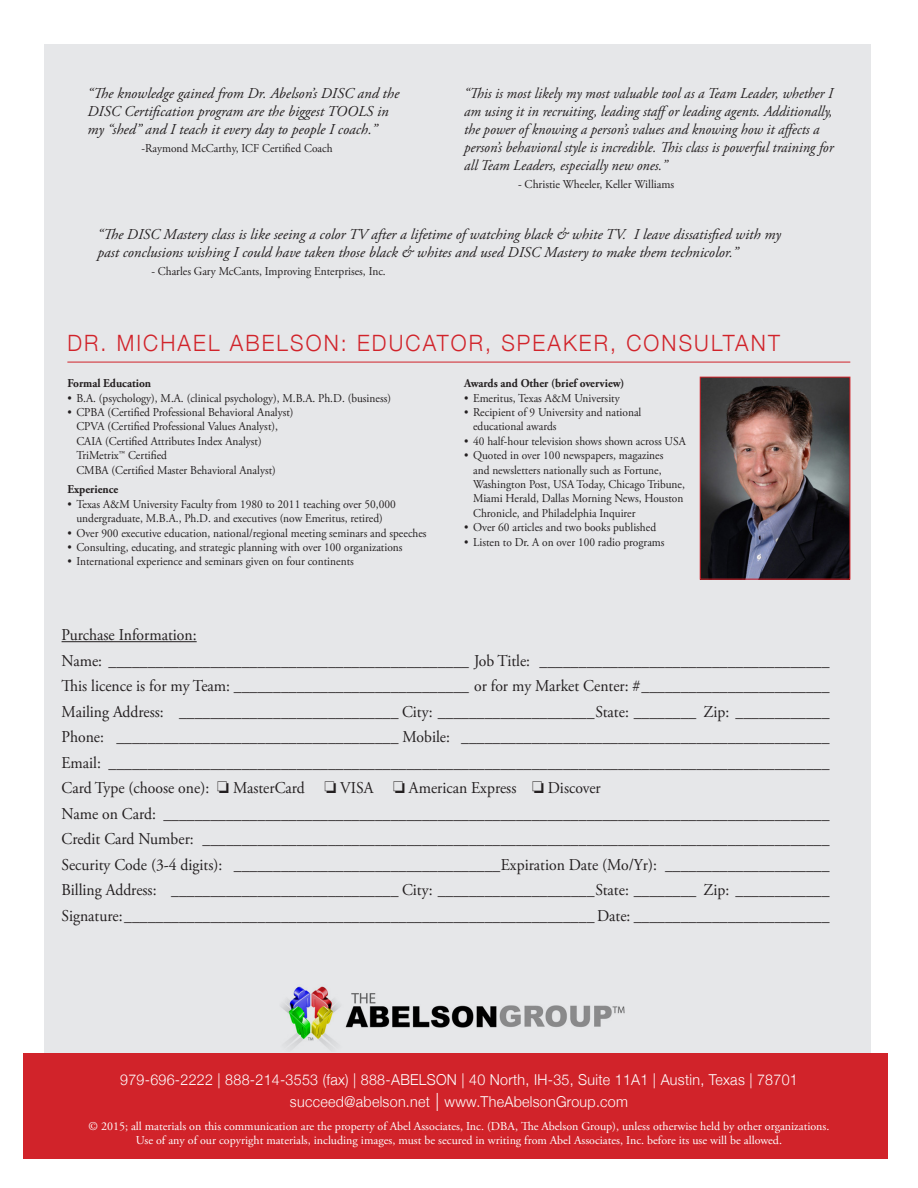
<style>
.page{position:relative;width:918px;height:1188px;background:#fff}
.page>*{position:absolute;margin:0;border:0;box-sizing:border-box;transform-origin:0 0}
.tab{font:300 22.5px "Helvetica Neue";letter-spacing:.1em;color:#d1232a;scale:.95 1}
.t1{font:16.5px "Adobe Garamond Pro";color:#231f20;scale:.95 1}
.t2{font:italic 15px/18px "Adobe Garamond Pro";color:#231f20}
.t3{font:italic 15px/18px "Adobe Garamond Pro";color:#231f20;scale:.96 1}
.t4{font:300 15px "Helvetica Neue";letter-spacing:.02em;color:#fff;scale:.95 1}
.t5{font:12px/14.4px "Adobe Garamond Pro";color:#231f20;scale:.95 1}
.t6{font:12px/14.4px "Adobe Garamond Pro";color:#fff;text-align:center}
.t7{font:700 12px "Adobe Garamond Pro";color:#231f20;scale:.95 1}
.t8{font:12px "Adobe Garamond Pro";color:#231f20;scale:.96 1}
.s1{font-size:18px}
</style>
<div class="page">
<div style="left:44px;top:44px;width:827px;height:1039px;background:#e6e7e9"></div>
<div style="left:23px;top:1053px;width:865px;height:106px;background:#d1232a"></div>
<hr style="left:62px;top:641px;width:135px;height:1px;background:#231f20">
<img style="left:281px;top:986px;width:344px;height:63px">
<hr style="left:67px;top:362px;width:783px;height:1px;background:#d1232a">
<img style="left:702px;top:379px;width:146px;height:199px">
<div style="left:700px;top:377px;width:150px;height:203px;border:1px solid #d1232a"></div>
<p class="t2" style="left:87px;top:85px;width:313px">“The knowledge gained from Dr. Abelson’s DISC and the<br>DISC Certification program are the biggest TOOLS in my “shed” and I teach it every day to people I coach.”</p>
<p class="t5" style="left:141px;top:142px;width:203px">-Raymond McCarthy, ICF Certified Coach</p>
<p class="t3" style="left:464px;top:85px;width:386px">“This is most likely my most valuable tool as a Team Leader, whether I am using it in recruiting, leading staffor leading agents. Additionally, the power of knowing a person’s values and knowing how it affects a person’s behavioral style is incredible. This class is powerful training for all Team Leaders, especially new ones.”</p>
<p class="t8" style="left:518px;top:177px;width:164px">- Christie Wheeler, Keller Williams</p>
<p class="t2" style="left:97px;top:226px;width:685px">“The DISC Mastery class is like seeing a color TV after a lifetime of watching black &amp; white TV. I leave dissatisfied with my past conclusions wishing I could have taken those black &amp; whites and used DISC Mastery to make them technicolor.”</p>
<p class="t5" style="left:151px;top:264px;width:248px">- Charles Gary McCants, Improving Enterprises, Inc.</p>
<p class="tab" style="left:67px;top:325px;width:752px">DR. MICHAEL ABELSON: EDUCATOR, SPEAKER, CONSULTANT</p>
<p class="t7" style="left:67px;top:376px;width:90px">Formal Education</p>
<p class="t5" style="left:67px;top:391px;width:342px">• B.A. (psychology), M.A. (clinical psychology), M.B.A. Ph.D. (business)</p>
<p class="t5" style="left:76px;top:405px;width:230px;text-indent:-9px">• CPBA (Certified Professional Behavioral Analyst)<br>CPVA (Certified Professional Values Analyst), CAIA (Certified Attributes Index Analyst)<br>TriMetrix™ Certified<br>CMBA (Certified Master Behavioral Analyst)</p>
<p class="t7" style="left:67px;top:483px;width:55px">Experience</p>
<p class="t5" style="left:67px;top:497px;width:347px;text-align:center">• Texas A&amp;M University Faculty from 1980 to 2011 teaching over 50,000 undergraduate, M.B.A., Ph.D. and executives (now Emeritus, retired)</p>
<p class="t5" style="left:67px;top:526px;width:380px">• Over 900 executive education, national/regional meeting seminars and speeches</p>
<p class="t5" style="left:67px;top:540px;width:354px">• Consulting, educating, and strategic planning with over 100 organizations</p>
<p class="t5" style="left:67px;top:555px;width:303px">• International experience and seminars given on four continents</p>
<p class="t7" style="left:464px;top:376px;width:170px">Awards and Other (brief overview)</p>
<p class="t5" style="left:464px;top:391px;width:165px">• Emeritus, Texas A&amp;M University</p>
<p class="t5" style="left:473px;top:405px;width:179px;text-indent:-9px">• Recipient of 9 University and national educational awards</p>
<p class="t5" style="left:464px;top:434px;width:235px">• 40 half-hour television shows shown across USA</p>
<p class="t5" style="left:473px;top:449px;width:225px;text-indent:-9px">• Quoted in over 100 newspapers, magazines<br>and newsletters nationally such as Fortune, Washington Post, USA Today, Chicago Tribune, Miami Herald, Dallas Morning News, Houston Chronicle, and Philadelphia Inquirer</p>
<p class="t5" style="left:464px;top:521px;width:204px">• Over 60 articles and two books published</p>
<p class="t5" style="left:464px;top:535px;width:213px">• Listen to Dr. A on over 100 radio programs</p>
<p class="t1" style="left:62px;top:625px;width:144px">Purchase Information:</p>
<p class="t1" style="left:62px;top:650px;width:810px">Name: ______________________________________________ Job Title: _____________________________________</p>
<p class="t1" style="left:62px;top:676px;width:810px">This licence is for my Team: ______________________________ or for my Market Center: #________________________</p>
<p class="t1" style="left:62px;top:701px;width:810px">Mailing Address: ____________________________ City: ____________________State: ________ Zip: ____________</p>
<p class="t1" style="left:62px;top:727px;width:810px">Phone: ____________________________________ Mobile: _______________________________________________</p>
<p class="t1" style="left:62px;top:752px;width:810px">Email: ____________________________________________________________________________________________</p>
<p class="t1" style="left:62px;top:778px;width:569px">Card Type (choose one): ❏ MasterCard ❏ VISA ❏ American Express ❏ Discover</p>
<p class="t1" style="left:62px;top:803px;width:810px">Name on Card: _____________________________________________________________________________________</p>
<p class="t1" style="left:62px;top:829px;width:810px">Credit Card Number: ________________________________________________________________________________</p>
<p class="t1" style="left:62px;top:854px;width:810px">Security Code (3-4 digits): __________________________________Expiration Date (Mo/Yr): _____________________</p>
<p class="t1" style="left:62px;top:880px;width:810px">Billing Address: _____________________________ City: ____________________State: ________ Zip: ____________</p>
<p class="t1" style="left:62px;top:905px;width:810px">Signature:____________________________________________________________ Date: _________________________</p>
<p class="t4" style="left:120px;top:1067px;width:715px">979-696-2222 | 888-214-3553 (fax) | 888-ABELSON | 40 North, IH-35, Suite 11A1 | Austin, Texas | 78701</p>
<p class="t4" style="left:290px;top:1090px;width:357px">succeed@abelson.net <span class="s1">|</span> www.TheAbelsonGroup.com</p>
<p class="t6" style="left:89px;top:1119px;width:742px">© 2015; all materials on this communication are the property of Abel Associates, Inc. (DBA, The Abelson Group), unless otherwise held by other organizations.<br>Use of any of our copyright materials, including images, must be secured in writing from Abel Associates, Inc. before its use will be allowed.</p>
</div>
